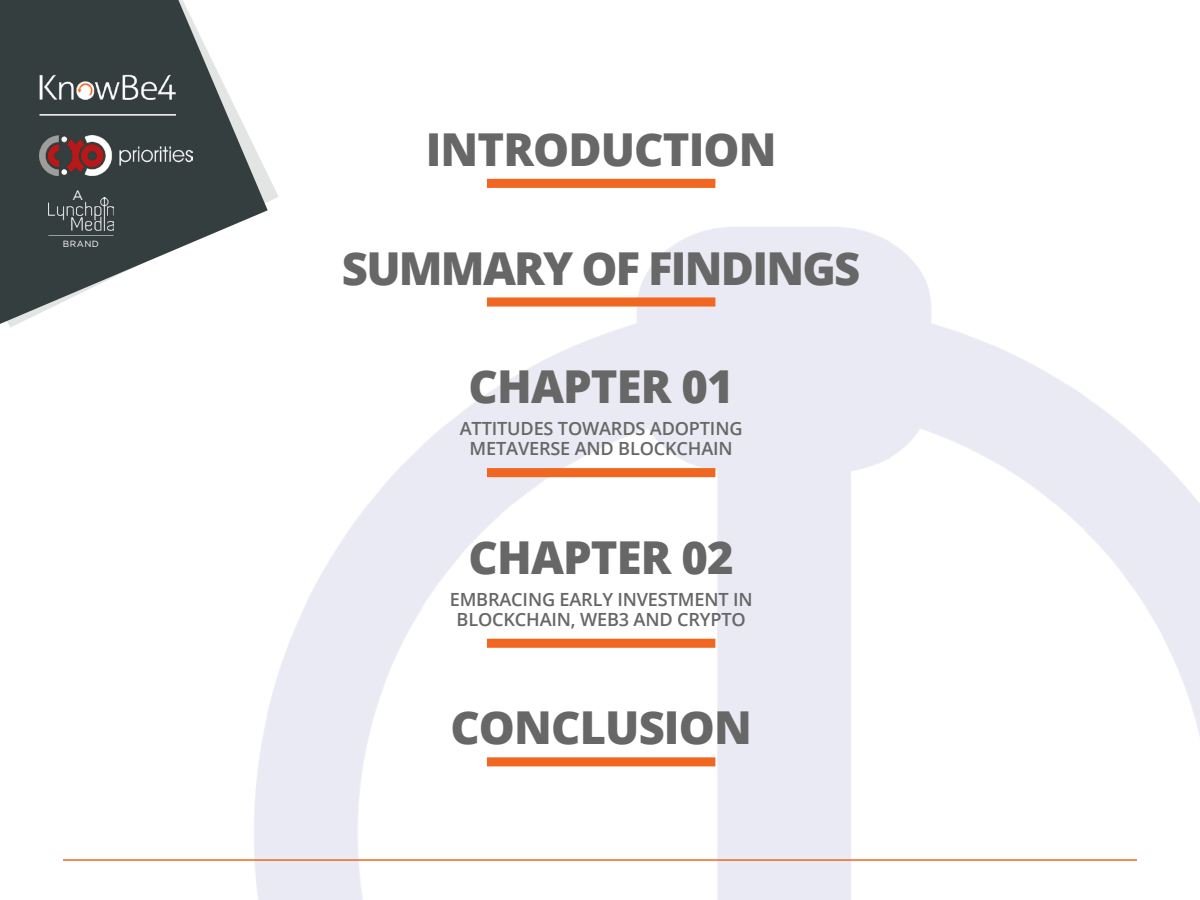
<style>
.page{position:relative;width:1200px;height:900px;background:#fff}
.page>*{position:absolute;margin:0;border:0;box-sizing:border-box;transform-origin:0 0}
.t1{font:800 45.3px "Open Sans";letter-spacing:-.02em;color:#676767}
.t2{font:800 45.3px "Open Sans";letter-spacing:-.04em;color:#676767}
.t3{font:600 18.15px/20px "Open Sans";letter-spacing:-.01em;color:#676767;text-align:center}
.t4{font:13.5px "Gotham";color:#fff}
.t5{font:9px "Gotham";letter-spacing:.05em;color:#fff}
</style>
<div class="page">
<svg style="left:0;top:0;width:268px;height:324px;fill:#353e3f"></svg>
<img style="left:39px;top:135px;width:154px;height:40px">
<img style="left:27px;top:67px;width:153px;height:40px">
<hr style="left:39px;top:114px;width:137px;height:2px;background:#fff">
<img style="left:48px;top:197px;width:66px;height:33px">
<svg style="left:48px;top:235px;width:66px;height:1px"></svg>
<div style="left:487px;top:179px;width:228px;height:9px;background:#f16621"></div>
<div style="left:487px;top:297px;width:228px;height:10px;background:#f16621"></div>
<div style="left:487px;top:468px;width:228px;height:9px;background:#f16621"></div>
<div style="left:487px;top:639px;width:228px;height:9px;background:#f16621"></div>
<div style="left:487px;top:757px;width:228px;height:9px;background:#f16621"></div>
<hr style="left:63px;top:859px;width:1074px;height:2px;background:#f16621">
<p class="t4" style="left:72px;top:186px;width:12px">A</p>
<p class="t5" style="left:63px;top:238px;width:37px">BRAND</p>
<h1 class="t1" style="left:426px;top:115px;width:353px">INTRODUCTION</h1>
<h1 class="t2" style="left:342px;top:234px;width:520px">SUMMARY OF FINDINGS</h1>
<h1 class="t1" style="left:469px;top:352px;width:267px">CHAPTER 01</h1>
<p class="t3" style="left:460px;top:418px;width:284px">ATTITUDES TOWARDS ADOPTING<br>METAVERSE AND BLOCKCHAIN</p>
<h1 class="t1" style="left:469px;top:523px;width:267px">CHAPTER 02</h1>
<p class="t3" style="left:450px;top:589px;width:304px">EMBRACING EARLY INVESTMENT IN<br>BLOCKCHAIN, WEB3 AND CRYPTO</p>
<h1 class="t1" style="left:450px;top:694px;width:303px">CONCLUSION</h1>
</div>
